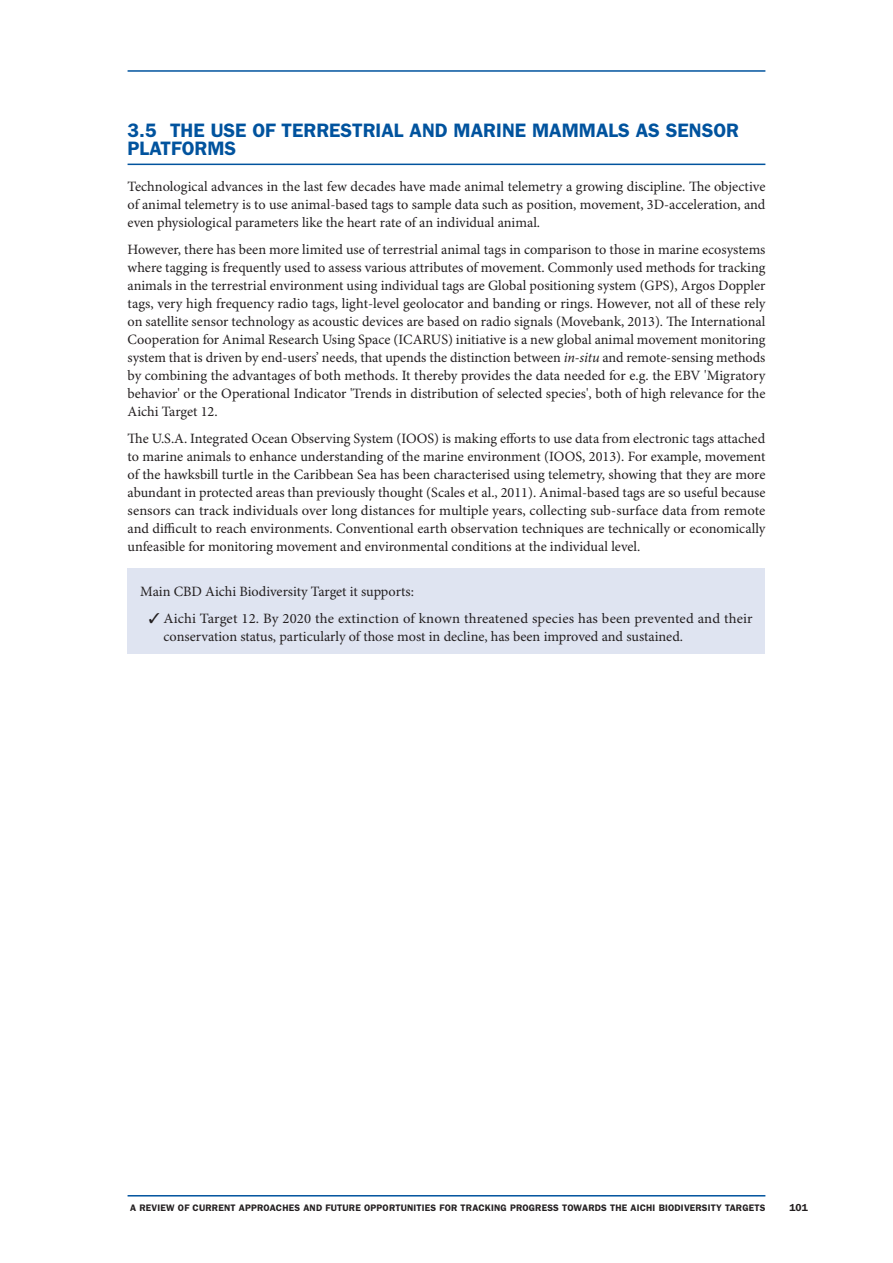
<style>
.page{position:relative;width:893px;height:1263px;background:#fff}
.page>*{position:absolute;margin:0;border:0;box-sizing:border-box;transform-origin:0 0}
.t1{font:600 19.5px/18px "ITC Franklin Gothic Std";color:#01539e}
.t2{font:14.25px/18px "Minion Pro";color:#231f20;text-align:justify}
.t3{font:600 10.2px "ITC Franklin Gothic Std";color:#231f20}
.t4{font:600 9.45px "ITC Franklin Gothic Std";letter-spacing:.02em;color:#231f20}
.s1{font-style:italic}
</style>
<div class="page">
<hr style="left:128px;top:1195px;width:637px;height:1px;background:#01539e">
<hr style="left:128px;top:70px;width:637px;height:2px;background:#01539e">
<hr style="left:128px;top:164px;width:637px;height:1px;background:#01539e">
<div style="left:128px;top:569px;width:637px;height:85px;background:#dfe4f1"></div>
<h1 class="t1" style="left:128px;top:121px;width:613px">3.5 THE USE OF TERRESTRIAL AND MARINE MAMMALS AS SENSOR<br>PLATFORMS</h1>
<p class="t2" style="left:128px;top:178px;width:639px">Technological advances in the last few decades have made animal telemetry a growing discipline. The objective of animal telemetry is to use animal-based tags to sample data such as position, movement, 3D-acceleration, and even physiological parameters like the heart rate of an individual animal.</p>
<p class="t2" style="left:128px;top:241px;width:639px">However, there has been more limited use of terrestrial animal tags in comparison to those in marine ecosystems where tagging is frequently used to assess various attributes of movement. Commonly used methods for tracking animals in the terrestrial environment using individual tags are Global positioning system (GPS), Argos Doppler tags, very high frequency radio tags, light-level geolocator and banding or rings. However, not all of these rely on satellite sensor technology as acoustic devices are based on radio signals (Movebank, 2013). The International Cooperation for Animal Research Using Space (ICARUS) initiative is a new global animal movement monitoring system that is driven by end-users’ needs, that upends the distinction between <span class="s1">in-situ</span> and remote-sensing methods by combining the advantages of both methods. It thereby provides the data needed for e.g. the EBV 'Migratory behavior' or the Operational Indicator 'Trends in distribution of selected species', both of high relevance for the Aichi Target 12.</p>
<p class="t2" style="left:128px;top:430px;width:639px">The U.S.A. Integrated Ocean Observing System (IOOS) is making efforts to use data from electronic tags attached to marine animals to enhance understanding of the marine environment (IOOS, 2013). For example, movement of the hawksbill turtle in the Caribbean Sea has been characterised using telemetry, showing that they are more abundant in protected areas than previously thought (Scales et al., 2011). Animal-based tags are so useful because sensors can track individuals over long distances for multiple years, collecting sub-surface data from remote and difficult to reach environments. Conventional earth observation techniques are technically or economically unfeasible for monitoring movement and environmental conditions at the individual level.</p>
<p class="t2" style="left:140px;top:583px;width:275px">Main CBD Aichi Biodiversity Target it supports:</p>
<p class="t2" style="left:164px;top:610px;width:591px;text-indent:-15px">✓ Aichi Target 12. By 2020 the extinction of known threatened species has been prevented and their conservation status, particularly of those most in decline, has been improved and sustained.</p>
<p class="t4" style="left:130px;top:1202px;width:637px">A REVIEW OF CURRENT APPROACHES AND FUTURE OPPORTUNITIES FOR TRACKING PROGRESS TOWARDS THE AICHI BIODIVERSITY TARGETS</p>
<p class="t3" style="left:789px;top:1201px;width:20px">101</p>
</div>
